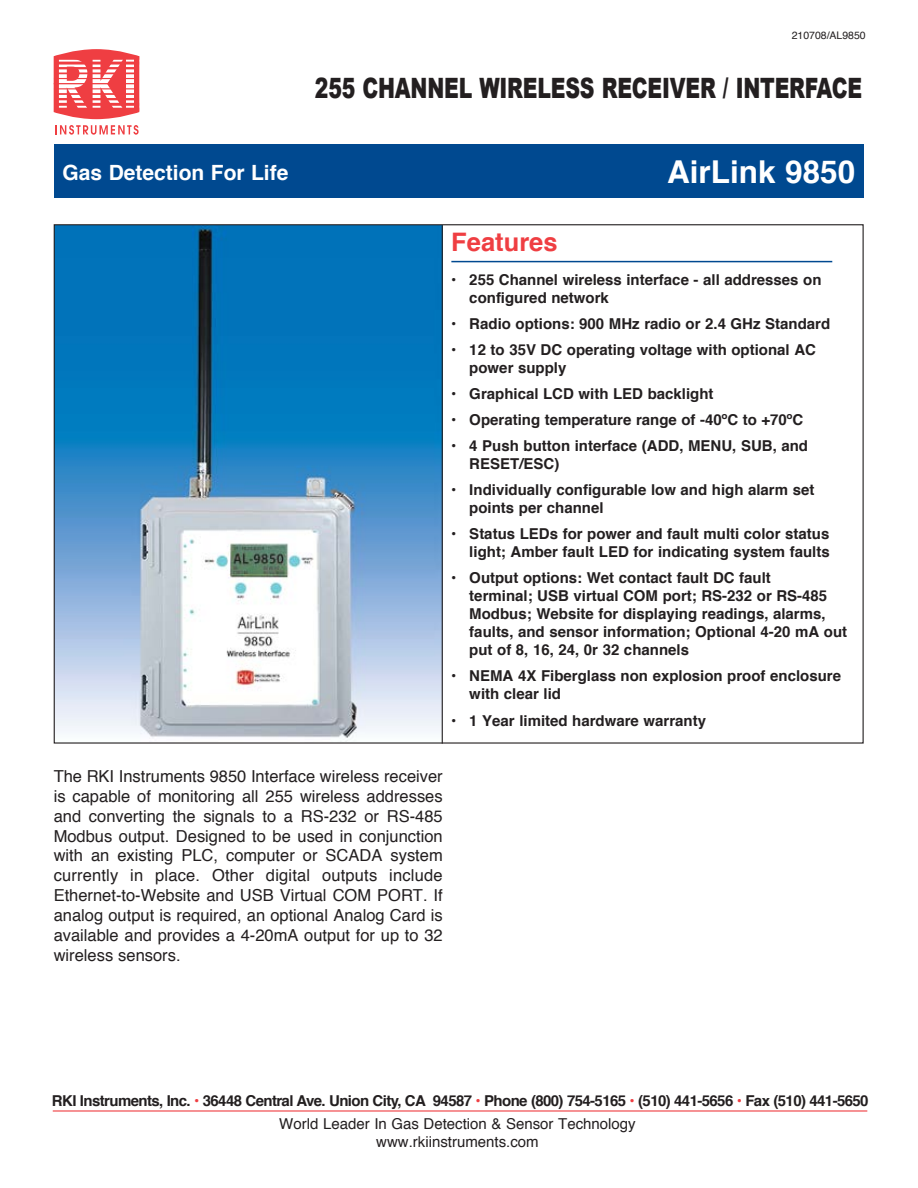
<style>
.page{position:relative;width:918px;height:1188px;background:#fff}
.page>*{position:absolute;margin:0;border:0;box-sizing:border-box;transform-origin:0 0}
.t1{font:700 31.5px "Helvetica";color:#fff}
.t2{font:900 28.05px "Arial";letter-spacing:-.01em;color:#231f20;scale:.73 1}
.t3{font:700 25.5px "Helvetica";color:#ef3e42}
.t4{font:700 21px "Helvetica";color:#fff}
.t5{font:16.5px/20px "Helvetica";color:#231f20;text-align:justify}
.t6{font:700 15px/18px "Helvetica";color:#231f20}
.t7{font:700 15px "Helvetica";letter-spacing:-.04em;color:#231f20}
.t8{font:15px/18px "Helvetica";color:#231f20;text-align:center}
.t9{font:10.5px "Helvetica";color:#231f20}
.s1{color:#ef3e42}
</style>
<div class="page">
<img style="left:56px;top:226px;width:386px;height:516px">
<div style="left:54px;top:144px;width:810px;height:53px;background:#004990"></div>
<svg style="left:55px;top:125px;width:84px;height:10px"></svg>
<svg style="left:54px;top:49px;width:85px;height:70px"></svg>
<svg style="left:126px;top:60px;width:8px;height:48px"></svg>
<hr style="left:54px;top:56px;width:85px;height:4px;background:#ef3e42">
<hr style="left:54px;top:62px;width:85px;height:3px;background:#ef3e42">
<hr style="left:54px;top:67px;width:85px;height:2px;background:#ef3e42">
<hr style="left:54px;top:72px;width:85px;height:2px;background:#ef3e42">
<hr style="left:54px;top:78px;width:85px;height:1px;background:#ef3e42">
<hr style="left:54px;top:108px;width:85px;height:3px;background:#ef3e42">
<hr style="left:54px;top:103px;width:85px;height:3px;background:#ef3e42">
<hr style="left:54px;top:98px;width:85px;height:2px;background:#ef3e42">
<hr style="left:54px;top:93px;width:85px;height:2px;background:#ef3e42">
<hr style="left:54px;top:88px;width:85px;height:1px;background:#ef3e42">
<hr style="left:54px;top:83px;width:85px;height:1px;background:#ef3e42">
<hr style="left:53px;top:1110px;width:814px;height:2px;background:#ef3e42">
<hr style="left:451px;top:261px;width:381px;height:1px;background:#004990">
<hr style="left:442px;top:225px;width:1px;height:519px;background:#231f20">
<p class="t9" style="left:792px;top:27px;width:76px">210708/AL9850</p>
<h2 class="t2" style="left:315px;top:68px;width:751px">255 CHANNEL WIRELESS RECEIVER / INTERFACE</h2>
<h3 class="t4" style="left:63px;top:156px;width:227px">Gas Detection For Life</h3>
<h1 class="t1" style="left:667px;top:147px;width:190px">AirLink 9850</h1>
<h3 class="t3" style="left:451px;top:222px;width:108px">Features</h3>
<p class="t6" style="left:469px;top:270px;width:354px;text-indent:-18px">• 255 Channel wireless interface - all addresses on configured network</p>
<p class="t6" style="left:451px;top:315px;width:380px">• Radio options: 900 MHz radio or 2.4 GHz Standard</p>
<p class="t6" style="left:469px;top:341px;width:348px;text-indent:-18px">• 12 to 35V DC operating voltage with optional AC power supply</p>
<p class="t6" style="left:451px;top:385px;width:264px">• Graphical LCD with LED backlight</p>
<p class="t6" style="left:451px;top:411px;width:353px">• Operating temperature range of -40ºC to +70ºC</p>
<p class="t6" style="left:469px;top:437px;width:340px;text-indent:-18px">• 4 Push button interface (ADD, MENU, SUB, and<br>RESET/ESC)</p>
<p class="t6" style="left:469px;top:481px;width:347px;text-indent:-18px">• Individually configurable low and high alarm set points per channel</p>
<p class="t6" style="left:451px;top:525px;width:380px;text-align:right">• Status LEDs for power and fault multi color status light; Amber fault LED for indicating system faults</p>
<p class="t6" style="left:469px;top:569px;width:379px;text-indent:-18px">• Output options: Wet contact fault DC fault<br>terminal; USB virtual COM port; RS-232 or RS-485<br>Modbus; Website for displaying readings, alarms, faults, and sensor information; Optional 4-20 mA out put of 8, 16, 24, 0r 32 channels</p>
<p class="t6" style="left:469px;top:667px;width:373px;text-indent:-18px">• NEMA 4X Fiberglass non explosion proof enclosure with clear lid</p>
<p class="t6" style="left:451px;top:711px;width:256px">• 1 Year limited hardware warranty</p>
<p class="t5" style="left:54px;top:767px;width:391px">The RKI Instruments 9850 Interface wireless receiver is capable of monitoring all 255 wireless addresses and converting the signals to a RS-232 or RS-485<br>Modbus output. Designed to be used in conjunction with an existing PLC, computer or SCADA system currently in place. Other digital outputs include Ethernet-to-Website and USB Virtual COM PORT. If analog output is required, an optional Analog Card is available and provides a 4-20mA output for up to 32 wireless sensors.</p>
<p class="t7" style="left:52px;top:1088px;width:818px">RKI Instruments, Inc. <span class="s1">•</span> 36448 Central Ave. Union City, CA 94587 <span class="s1">•</span> Phone (800) 754-5165 <span class="s1">•</span> (510) 441-5656 <span class="s1">•</span> Fax (510) 441-5650</p>
<p class="t8" style="left:279px;top:1115px;width:358px">World Leader In Gas Detection &amp; Sensor Technology www.rkiinstruments.com</p>
</div>
